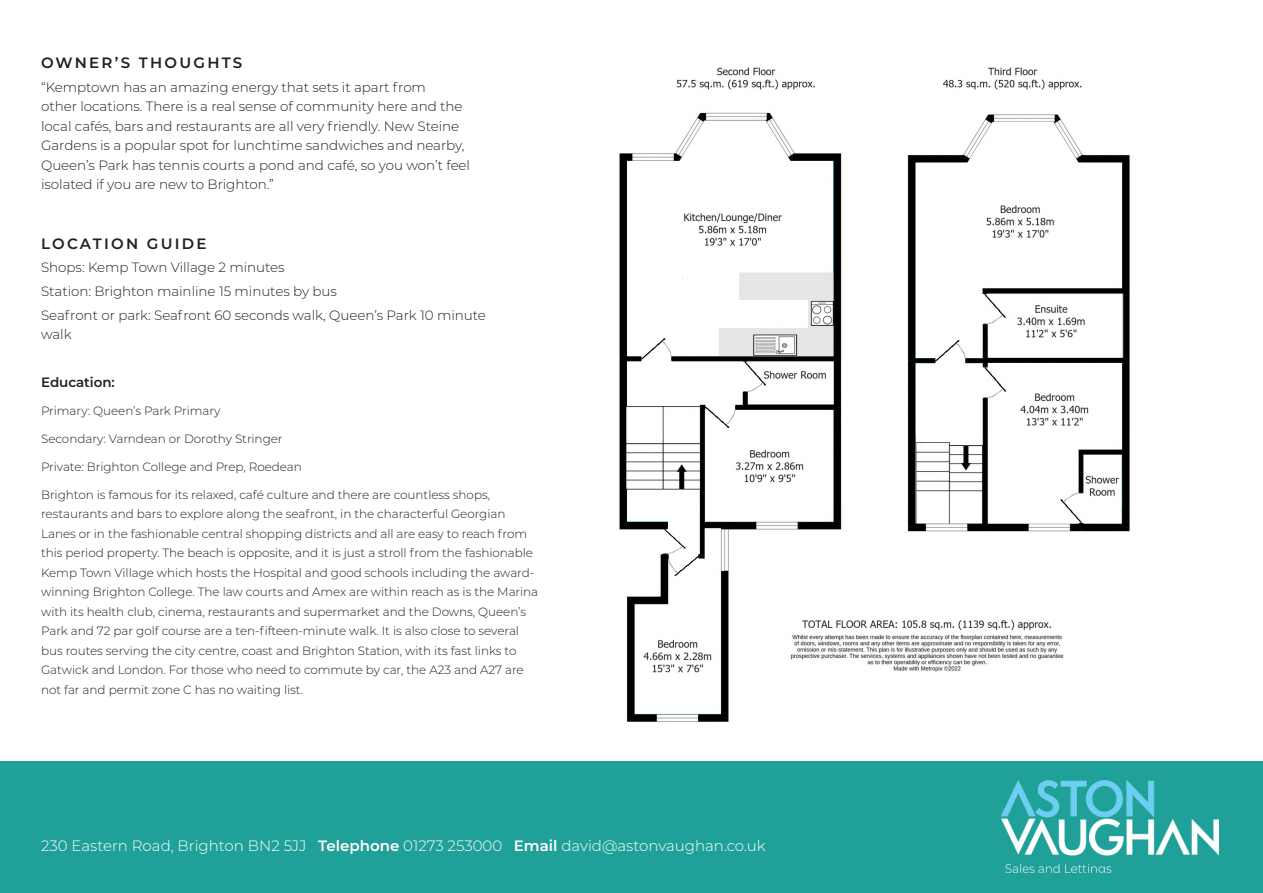
<style>
.page{position:relative;width:1263px;height:893px;background:#fff}
.page>*{position:absolute;margin:0;border:0;box-sizing:border-box;transform-origin:0 0}
.t1{font:300 15px "Montserrat";color:#fff}
.t2{font:600 15px "Montserrat";letter-spacing:.15em;color:#231f20}
.AV_Paragraph_text{font:300 13.5px/19.5px "Montserrat";letter-spacing:-.005em;color:#231f20}
.AV_Paragraph_text-2{font:600 13.5px "Montserrat";letter-spacing:-.005em;color:#231f20}
.AV_Paragraph_text-3{font:300 12px/19.5px "Montserrat";letter-spacing:-.005em;color:#231f20}
.s1{font-weight:600}
</style>
<div class="page">
<img style="left:619px;top:67px;width:511px;height:655px">
<div style="left:0;top:761px;width:1263px;height:132px;background:#1fa199"></div>
<img style="left:1001px;top:780px;width:217px;height:92px">
<p class="t2" style="left:41px;top:52px;width:203px">OWNER’S THOUGHTS</p>
<p class="AV_Paragraph_text" style="left:41px;top:77px;width:431px">“Kemptown has an amazing energy that sets it apart from<br>other locations. There is a real sense of community here and the local cafés, bars and restaurants are all very friendly. New Steine Gardens is a popular spot for lunchtime sandwiches and nearby, Queen’s Park has tennis courts a pond and café, so you won’t feel isolated if you are new to Brighton.”</p>
<p class="t2" style="left:41px;top:233px;width:167px">LOCATION GUIDE</p>
<p class="AV_Paragraph_text" style="left:41px;top:257px;width:245px">Shops: Kemp Town Village 2 minutes</p>
<p class="AV_Paragraph_text" style="left:41px;top:281px;width:297px">Station: Brighton mainline 15 minutes by bus</p>
<p class="AV_Paragraph_text" style="left:41px;top:305px;width:446px">Seafront or park: Seafront 60 seconds walk, Queen’s Park 10 minute walk</p>
<p class="AV_Paragraph_text-2" style="left:41px;top:373px;width:75px">Education:</p>
<p class="AV_Paragraph_text-3" style="left:41px;top:400px;width:181px">Primary: Queen’s Park Primary</p>
<p class="AV_Paragraph_text-3" style="left:41px;top:428px;width:243px">Secondary: Varndean or Dorothy Stringer</p>
<p class="AV_Paragraph_text-3" style="left:41px;top:456px;width:262px">Private: Brighton College and Prep, Roedean</p>
<p class="AV_Paragraph_text-3" style="left:41px;top:484px;width:499px">Brighton is famous for its relaxed, café culture and there are countless shops, restaurants and bars to explore along the seafront, in the characterful Georgian Lanes or in the fashionable central shopping districts and all are easy to reach from this period property. The beach is opposite, and it is just a stroll from the fashionable Kemp Town Village which hosts the Hospital and good schools including the award&shy;winning Brighton College. The law courts and Amex are within reach as is the Marina with its health club, cinema, restaurants and supermarket and the Downs, Queen’s Park and 72 par golf course are a ten-fifteen-minute walk. It is also close to several bus routes serving the city centre, coast and Brighton Station, with its fast links to Gatwick and London. For those who need to commute by car, the A23 and A27 are not far and permit zone C has no waiting list.</p>
<p class="t1" style="left:41px;top:835px;width:726px">230 Eastern Road, Brighton BN2 5JJ <span class="s1">Telephone</span> 01273 253000 <span class="s1">Email</span> david@astonvaughan.co.uk</p>
</div>
